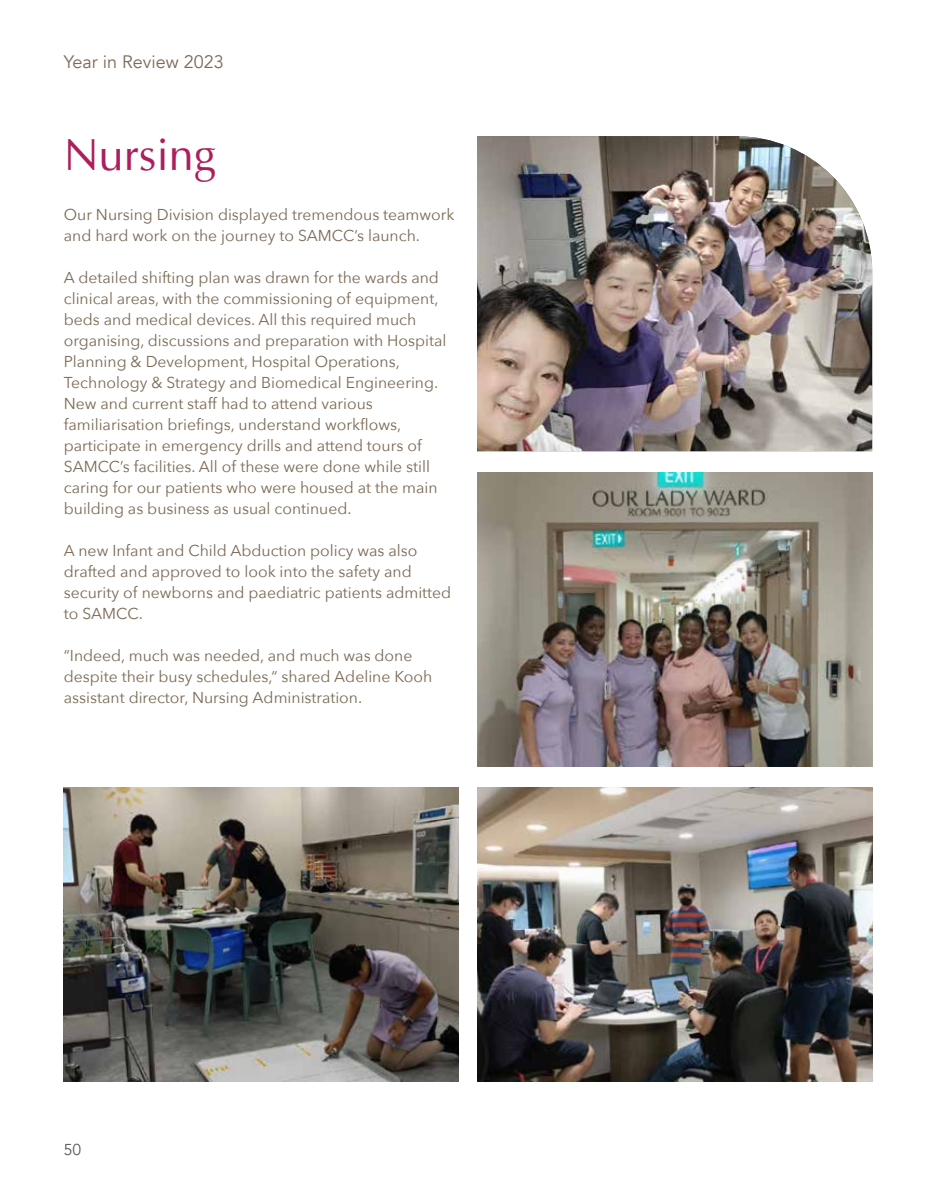
<style>
.page{position:relative;width:936px;height:1191px;background:#fff}
.page>*{position:absolute;margin:0;border:0;box-sizing:border-box;transform-origin:0 0}
.t1{font:45px "Opus";color:#ac1f5c}
.t2{font:18px "Avenir";color:#7c6956}
.t3{font:15.75px/21px "Avenir Next";color:#7a6954}
.t4{font:15.75px "Avenir";color:#59595c}
</style>
<div class="page">
<img style="left:477px;top:136px;width:395px;height:315px">
<img style="left:477px;top:472px;width:395px;height:294px">
<img style="left:477px;top:787px;width:395px;height:294px">
<img style="left:64px;top:787px;width:395px;height:294px">
<p class="t2" style="left:64px;top:51px;width:162px">Year in Review 2023</p>
<h1 class="t1" style="left:64px;top:129px;width:154px">Nursing</h1>
<p class="t3" style="left:64px;top:203px;width:392px">Our Nursing Division displayed tremendous teamwork and hard work on the journey to SAMCC’s launch.</p>
<p class="t3" style="left:64px;top:266px;width:384px">A detailed shifting plan was drawn for the wards and clinical areas, with the commissioning of equipment, beds and medical devices. All this required much organising, discussions and preparation with Hospital Planning &amp; Development, Hospital Operations, Technology &amp; Strategy and Biomedical Engineering.<br>New and current staff had to attend various familiarisation briefings, understand workflows, participate in emergency drills and attend tours of SAMCC’s facilities. All of these were done while still caring for our patients who were housed at the main building as business as usual continued.</p>
<p class="t3" style="left:64px;top:539px;width:389px">A new Infant and Child Abduction policy was also drafted and approved to look into the safety and security of newborns and paediatric patients admitted to SAMCC.</p>
<p class="t3" style="left:64px;top:644px;width:370px">“Indeed, much was needed, and much was done despite their busy schedules,“ shared Adeline Kooh assistant director, Nursing Administration.</p>
<p class="t4" style="left:64px;top:1140px;width:19px">50</p>
</div>
